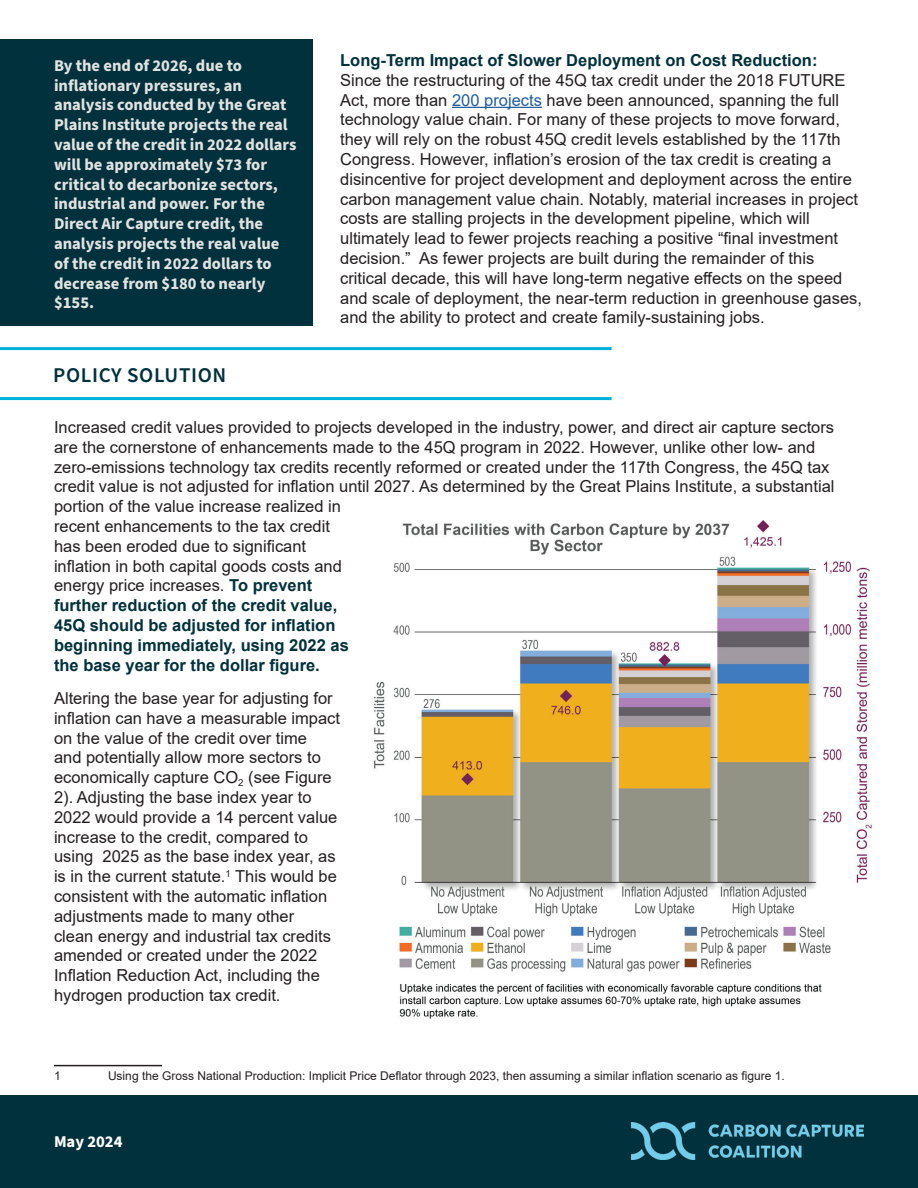
<style>
.page{position:relative;width:918px;height:1188px;background:#fff}
.page>*{position:absolute;margin:0;border:0;box-sizing:border-box;transform-origin:0 0}
.t1{font:600 21px "Source Sans Pro";letter-spacing:.03em;color:#00313c}
.t2{font:16.5px/19.8px "Arial";color:#231f20}
.t3{font:700 16.5px/19.8px "Source Sans Pro";color:#e1e2e1}
.t4{font:700 16.5px "Source Sans Pro";color:#fff}
.t5{font:12px "Arial";color:#231f20}
.s1{font-weight:700;color:#00313c}
.s2{color:#215e9f}
</style>
<div class="page">
<hr style="left:452px;top:107px;width:90px;height:1px;background:#215e9f">
<hr style="left:54px;top:1065px;width:108px;height:1px;background:#231f20">
<hr style="left:0;top:347px;width:612px;height:3px;background:#00b0d8">
<hr style="left:0;top:397px;width:612px;height:3px;background:#00b0d8">
<div style="left:0;top:1095px;width:918px;height:93px;background:#00313c"></div>
<img style="left:632px;top:1123px;width:232px;height:37px">
<div style="left:0;top:39px;width:312px;height:287px;background:#00313c"></div>
<img style="left:373px;top:521px;width:499px;height:498px">
<p class="t3" style="left:54px;top:56px;width:244px">By the end of 2026, due to inflationary pressures, an analysis conducted by the Great<br>Plains Institute projects the real value of the credit in 2022 dollars will be approximately $73 for critical to decarbonize sectors, industrial and power. For the<br>Direct Air Capture credit, the analysis projects the real value of the credit in 2022 dollars to decrease from $180 to nearly $155.</p>
<p class="t1" style="left:53px;top:361px;width:175px">POLICY SOLUTION</p>
<p class="t2" style="left:340px;top:50px;width:523px"><span class="s1">Long-Term Impact of Slower Deployment on Cost Reduction:<br></span>Since the restructuring of the 45Q tax credit under the 2018 FUTURE Act, more than <span class="s2">200 projects</span> have been announced, spanning the full technology value chain. For many of these projects to move forward, they will rely on the robust 45Q credit levels established by the 117th Congress. However, inflation’s erosion of the tax credit is creating a disincentive for project development and deployment across the entire carbon management value chain. Notably, material increases in project costs are stalling projects in the development pipeline, which will ultimately lead to fewer projects reaching a positive “final investment decision.” As fewer projects are built during the remainder of this critical decade, this will have long-term negative effects on the speed and scale of deployment, the near-term reduction in greenhouse gases, and the ability to protect and create family-sustaining jobs.</p>
<p class="t2" style="left:54px;top:417px;width:782px">Increased credit values provided to projects developed in the industry, power, and direct air capture sectors are the cornerstone of enhancements made to the 45Q program in 2022. However, unlike other low- and zero-emissions technology tax credits recently reformed or created under the 117th Congress, the 45Q tax credit value is not adjusted for inflation until 2027. As determined by the Great Plains Institute, a substantial portion of the value increase realized in<br>recent enhancements to the tax credit<br>has been eroded due to significant<br>inflation in both capital goods costs and<br>energy price increases. <span class="s1">To prevent<br>further reduction of the credit value,<br>45Q should be adjusted for inflation<br>beginning immediately, using 2022 as<br>the base year for the dollar figure.</span></p>
<p class="t2" style="left:54px;top:688px;width:288px">Altering the base year for adjusting for inflation can have a measurable impact on the value of the credit over time<br>and potentially allow more sectors to economically capture CO<sub>2</sub> (see Figure 2). Adjusting the base index year to 2022 would provide a 14 percent value increase to the credit, compared to using 2025 as the base index year, as is in the current statute.<sup>1</sup> This would be consistent with the automatic inflation adjustments made to many other<br>clean energy and industrial tax credits amended or created under the 2022<br>Inflation Reduction Act, including the hydrogen production tax credit.</p>
<p class="t5" style="left:54px;top:1068px;width:8px">1</p>
<p class="t5" style="left:108px;top:1068px;width:678px">Using the Gross National Production: Implicit Price Deflator through 2023, then assuming a similar inflation scenario as figure 1.</p>
<p class="t4" style="left:54px;top:1130px;width:70px">May 2024</p>
</div>
